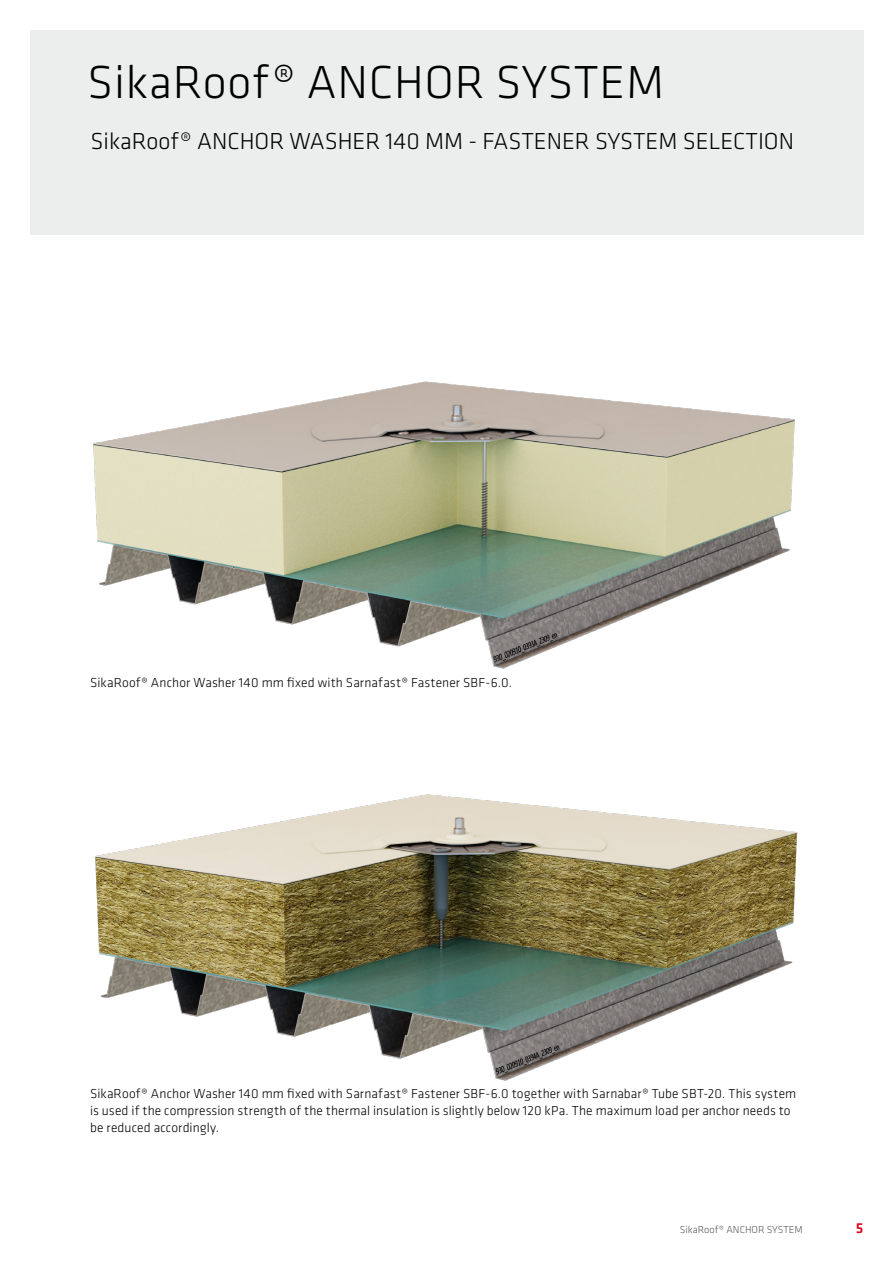
<style>
.page{position:relative;width:893px;height:1263px;background:#fff}
.page>*{position:absolute;margin:0;border:0;box-sizing:border-box;transform-origin:0 0}
.t1{font:300 48px "Klavika";letter-spacing:.015em;color:#000}
.t2{font:300 24px "Klavika";color:#000}
.t3{font:500 15px "Klavika";color:#e2001a}
.t4{font:300 13.5px/17px "Klavika";letter-spacing:.01em;color:#000}
.t5{font:300 10.5px "Klavika";color:#58585a}
</style>
<div class="page">
<div style="left:30px;top:30px;width:833px;height:204px;background:#eceded"></div>
<img style="left:93px;top:381px;width:702px;height:288px">
<img style="left:95px;top:794px;width:703px;height:287px">
<h1 class="t1" style="left:87px;top:53px;width:578px">SikaRoof® ANCHOR SYSTEM</h1>
<h2 class="t2" style="left:91px;top:126px;width:705px">SikaRoof® ANCHOR WASHER 140 MM - FASTENER SYSTEM SELECTION</h2>
<p class="t4" style="left:90px;top:674px;width:423px">SikaRoof® Anchor Washer 140 mm fixed with Sarnafast® Fastener SBF-6.0.</p>
<p class="t4" style="left:90px;top:1084px;width:708px">SikaRoof® Anchor Washer 140 mm fixed with Sarnafast® Fastener SBF-6.0 together with Sarnabar® Tube SBT-20. This system is used if the compression strength of the thermal insulation is slightly below 120 kPa. The maximum load per anchor needs to be reduced accordingly.</p>
<p class="t5" style="left:680px;top:1223px;width:125px">SikaRoof® ANCHOR SYSTEM</p>
<p class="t3" style="left:856px;top:1218px;width:9px">5</p>
</div>
